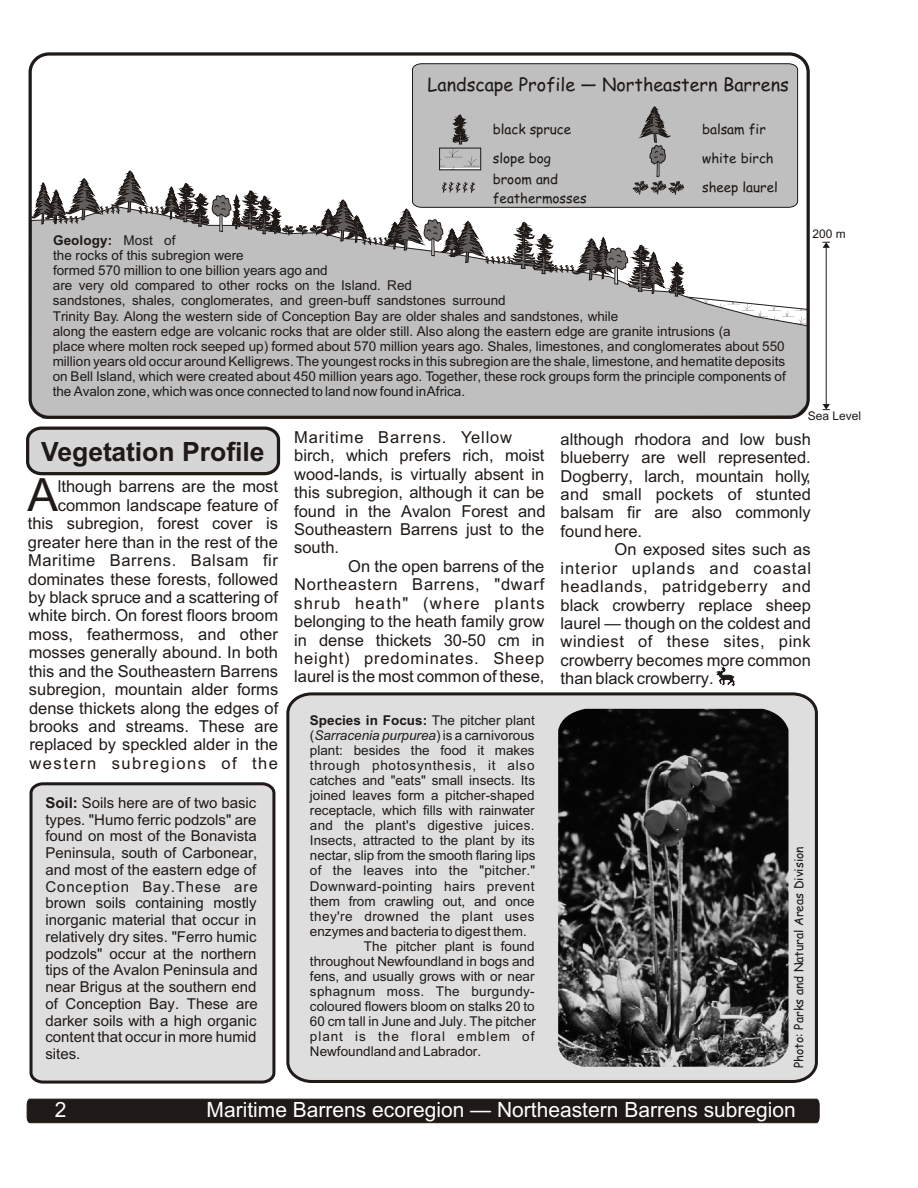
<style>
.page{position:relative;width:918px;height:1188px;background:#fff}
.page>*{position:absolute;margin:0;border:0;box-sizing:border-box;transform-origin:0 0}
.t1{font:45.9px "Arial";color:#1f1a17}
.t2{font:700 26.55px "Arial";color:#1f1a17}
.t3{font:21px "Arial";color:#fff}
.t4{font:18px "Comic Sans MS";color:#1f1a17}
.t5{font:16.5px/18.5px "Arial";color:#1f1a17;text-align:justify}
.t6{font:16.5px/16.6px "Arial";letter-spacing:.04em;color:#1f1a17;text-align:right}
.t7{font:16.5px "Arial";letter-spacing:.035em;color:#1f1a17}
.t8{font:16.5px "Arial";letter-spacing:.05em;color:#1f1a17}
.t9{font:15px/16.8px "Arial";color:#1f1a17;text-align:justify}
.t10{font:13.5px/15.1px "Arial";color:#1f1a17}
.t11{font:13.5px/20.7px "Comic Sans MS";color:#1f1a17}
.t12{font:italic 13.5px "Arial";color:#1f1a17}
.t13{font:700 13.5px "Arial";color:#1f1a17}
.t14{font:13.5px "Arial";letter-spacing:.02em;color:#1f1a17}
.t15{font:13.5px "Arial";letter-spacing:.03em;color:#1f1a17}
.t16{font:13.5px "Arial";letter-spacing:.055em;color:#1f1a17}
.t17{font:13.5px "Arial";letter-spacing:.035em;color:#1f1a17}
.t18{font:13.5px "Arial";letter-spacing:.025em;color:#1f1a17}
.t19{font:13.5px "Arial";letter-spacing:.07em;color:#1f1a17}
.t20{font:12px "Comic Sans MS";color:#1f1a17}
.t21{font:12px "Arial";color:#1f1a17}
.s1{font-weight:700}
.s2{font-weight:400}
.s3{font-style:normal}
</style>
<div class="page">
<div style="left:29px;top:782px;width:247px;height:302px;background:#dedede"></div>
<div style="left:286px;top:692px;width:532px;height:391px;background:#dedede"></div>
<svg style="left:27px;top:1099px;width:792px;height:24px;background:#201b18"></svg>
<hr style="left:826px;top:245px;width:1px;height:162px;background:#1f1a17">
<svg style="left:823px;top:242px;width:7px;height:6px"></svg>
<svg style="left:823px;top:404px;width:7px;height:6px"></svg>
<div style="left:412px;top:63px;width:386px;height:43px;background:#bfbfbf"></div>
<div style="left:30px;top:329px;width:776px;height:86px;background:#bfbfbf"></div>
<svg style="left:33px;top:106px;width:773px;height:223px"></svg>
<img style="left:558px;top:709px;width:231px;height:358px">
<svg style="left:26px;top:426px;width:255px;height:50px;background:#bcbcbb"></svg>
<svg style="left:716px;top:667px;width:18px;height:19px"></svg>
<div style="left:29px;top:52px;width:781px;height:367px;border:3px solid #1f1a17;border-radius:19px"></div>
<h3 class="t4" style="left:428px;top:77px;width:363px">Landscape Profile — Northeastern Barrens</h3>
<p class="t11" style="left:493px;top:120px;width:80px">black spruce</p>
<p class="t11" style="left:702px;top:120px;width:65px">balsam fir</p>
<p class="t11" style="left:493px;top:150px;width:67px">slope bog broom and</p>
<p class="t11" style="left:493px;top:189px;width:95px">feathermosses</p>
<p class="t11" style="left:702px;top:146px;width:77px;line-height:28.5px">white birch sheep laurel</p>
<p class="t10" style="left:53px;top:234px;width:735px"><span class="s1">Geology:</span> Most of<br>the rocks of this subregion were<br>formed 570 million to one billion years ago and<br>are very old compared to other rocks on the Island. Red<br>sandstones, shales, conglomerates, and green-buff sandstones surround<br>Trinity Bay. Along the western side of Conception Bay are older shales and sandstones, while<br>along the eastern edge are volcanic rocks that are older still. Also along the eastern edge are granite intrusions (a<br>place where molten rock seeped up) formed about 570 million years ago. Shales, limestones, and conglomerates about 550 million years old occur around Kelligrews. The youngest rocks in this subregion are the shale, limestone, and hematite deposits on Bell Island, which were created about 450 million years ago. Together, these rock groups form the principle components of the Avalon zone, which was once connected to land now found in Africa.</p>
<p class="t21" style="left:812px;top:229px;width:35px">200 m</p>
<p class="t21" style="left:808px;top:411px;width:55px">Sea Level</p>
<p class="t8" style="left:294px;top:431px;width:219px">Maritime Barrens. Yellow</p>
<p class="t5" style="left:561px;top:431px;width:252px">although rhodora and low bush</p>
<p class="t5" style="left:294px;top:449px;width:518px">birch, which prefers rich, moist blueberry are well represented.</p>
<p class="t5" style="left:294px;top:466px;width:518px">wood-lands, is virtually absent in Dogberry, larch, mountain holly,</p>
<h2 class="t2" style="left:41px;top:441px;width:225px">Vegetation Profile</h2>
<h1 class="t1" style="left:27px;top:478px;width:32px">A</h1>
<p class="t5" style="left:58px;top:485px;width:755px">lthough barrens are the most this subregion, although it can be and small pockets of stunted</p>
<p class="t5" style="left:58px;top:503px;width:754px">common landscape feature of found in the Avalon Forest and balsam fir are also commonly</p>
<p class="t5" style="left:28px;top:522px;width:616px">this subregion, forest cover is Southeastern Barrens just to the found here.</p>
<p class="t5" style="left:28px;top:534px;width:313px">greater here than in the rest of the south.</p>
<p class="t5" style="left:615px;top:542px;width:198px">On exposed sites such as</p>
<p class="t7" style="left:28px;top:554px;width:251px">Maritime Barrens. Balsam fir</p>
<p class="t6" style="left:28px;top:561px;width:784px">On the open barrens of the interior uplands and coastal<br>dominates these forests, followed Northeastern Barrens, "dwarf headlands, patridgeberry and</p>
<p class="t5" style="left:28px;top:595px;width:784px">by black spruce and a scattering of shrub heath" (where plants black crowberry replace sheep white birch. On forest floors broom belonging to the heath family grow laurel — though on the coldest and moss, feathermoss, and other in dense thickets 30-50 cm in windiest of these sites, pink mosses generally abound. In both height) predominates. Sheep crowberry becomes more common this and the Southeastern Barrens laurel is the most common of these, than black crowberry.</p>
<p class="t5" style="left:29px;top:682px;width:251px">subregion, mountain alder forms dense thickets along the edges of brooks and streams. These are replaced by speckled alder in the western subregions of the</p>
<p class="t13" style="left:310px;top:715px;width:226px">Species in Focus: <span class="s2">The pitcher plant</span></p>
<p class="t12" style="left:310px;top:730px;width:226px"><span class="s3">(</span>Sarracenia purpurea<span class="s3">) is a carnivorous</span></p>
<p class="t10" style="left:310px;top:744px;width:226px">plant: besides the food it makes</p>
<p class="t16" style="left:310px;top:760px;width:226px">through photosynthesis, it also</p>
<p class="t10" style="left:310px;top:774px;width:227px">catches and "eats" small insects. Its</p>
<p class="t10" style="left:310px;top:789px;width:226px">joined leaves form a pitcher-shaped</p>
<p class="t10" style="left:310px;top:804px;width:226px">receptacle, which fills with rainwater</p>
<p class="t14" style="left:310px;top:820px;width:226px">and the plant's digestive juices.</p>
<p class="t10" style="left:310px;top:834px;width:227px">Insects, attracted to the plant by its</p>
<p class="t10" style="left:310px;top:849px;width:227px">nectar, slip from the smooth flaring lips</p>
<p class="t10" style="left:310px;top:864px;width:227px">of the leaves into the "pitcher."</p>
<p class="t15" style="left:310px;top:881px;width:226px">Downward-pointing hairs prevent</p>
<p class="t10" style="left:310px;top:895px;width:226px">them from crawling out, and once</p>
<p class="t17" style="left:310px;top:911px;width:226px">they're drowned the plant uses</p>
<p class="t10" style="left:310px;top:925px;width:218px">enzymes and bacteria to digest them.</p>
<p class="t10" style="left:364px;top:940px;width:172px">The pitcher plant is found</p>
<p class="t10" style="left:310px;top:955px;width:226px">throughout Newfoundland in bogs and</p>
<p class="t10" style="left:310px;top:970px;width:226px">fens, and usually grows with or near</p>
<p class="t18" style="left:310px;top:986px;width:226px">sphagnum moss. The burgundy-</p>
<p class="t10" style="left:310px;top:1000px;width:226px">coloured flowers bloom on stalks 20 to</p>
<p class="t10" style="left:310px;top:1015px;width:228px">60 cm tall in June and July. The pitcher</p>
<p class="t19" style="left:310px;top:1032px;width:226px">plant is the floral emblem of</p>
<p class="t10" style="left:310px;top:1045px;width:173px">Newfoundland and Labrador.</p>
<p class="t9" style="left:45px;top:796px;width:214px"><span class="s1">Soil:</span> Soils here are of two basic types. "Humo ferric podzols" are found on most of the Bonavista Peninsula, south of Carbonear, and most of the eastern edge of Conception Bay.These are brown soils containing mostly inorganic material that occur in relatively dry sites. "Ferro humic podzols" occur at the northern tips of the Avalon Peninsula and near Brigus at the southern end of Conception Bay. These are darker soils with a high organic content that occur in more humid sites.</p>
<p class="t20" style="left:794px;top:1068px;width:223px;rotate:-90deg">Photo: Parks and Natural Areas Division</p>
<h3 class="t3" style="left:55px;top:1102px;width:13px">2</h3>
<h3 class="t3" style="left:207px;top:1102px;width:591px">Maritime Barrens ecoregion — Northeastern Barrens subregion</h3>
</div>
